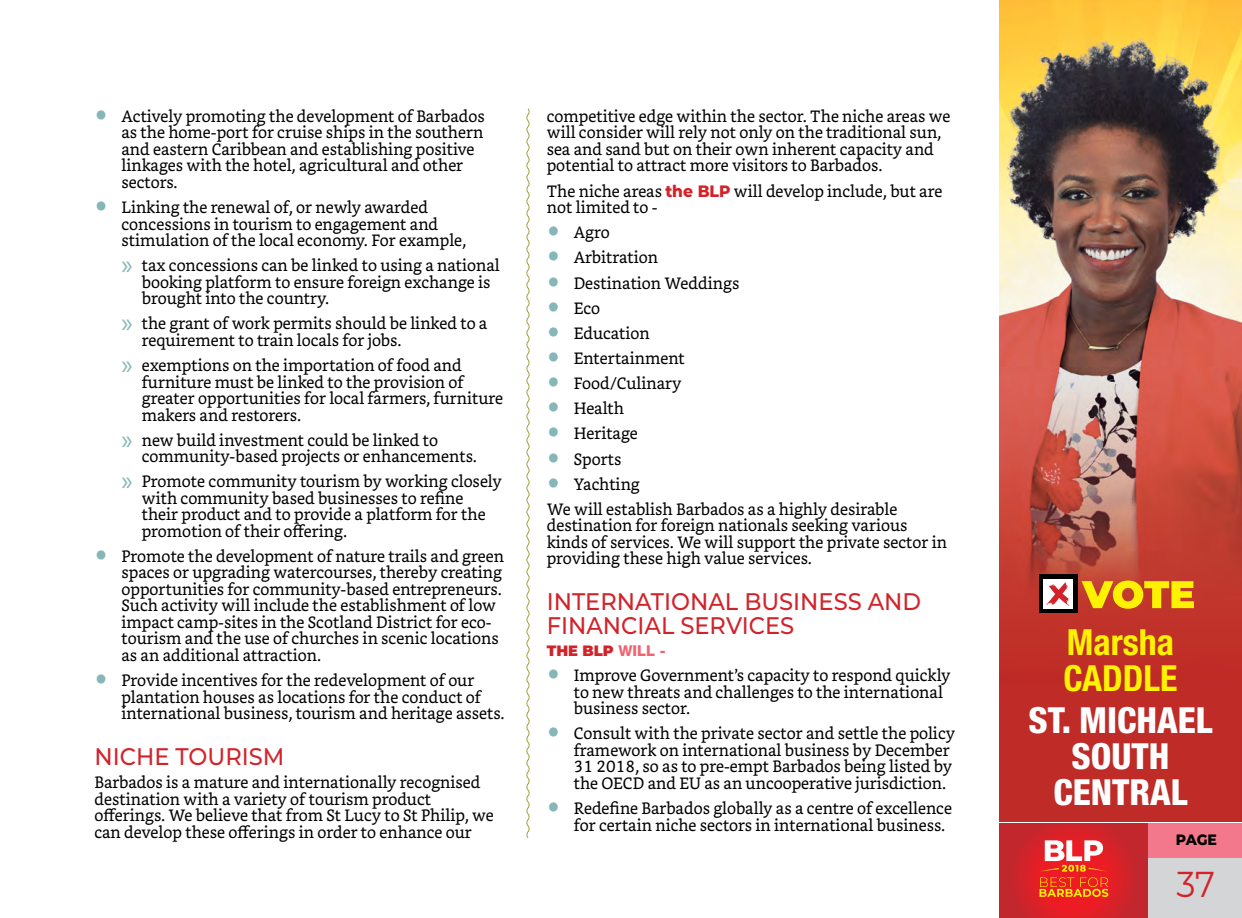
<style>
.page{position:relative;width:1242px;height:918px;background:#fff}
.page>*{position:absolute;margin:0;border:0;box-sizing:border-box;transform-origin:0 0}
.constituency{font:800 condensed 36px/36px "Helvetica Neue LT Std";color:#fff;text-align:center}
.candidate_name{font:700 condensed 36px/36px "Helvetica Neue LT Std";color:#fff200}
.t1{font:36px "Montserrat";color:#d2232a;scale:.94 1}
.BODY_SUBHEAD{font:500 24px/24px "Montserrat";color:#d2232a;scale:.94 1}
.BODY_TEXT{font:16.5px/16.5px "Bookerly";color:#000;scale:.94 1}
.BODY_SUB_SUB{font:900 15px "Montserrat";color:#d2232a}
.t2{font:800 15px "Montserrat";color:#000;scale:.94 1}
.s1{font-family:"Rockwell Std";font-weight:800;font-size:28.5px;color:#85b7b8}
.s2{font-family:"Myriad Pro";font-size:28.5px;color:#85b7b8}
.s3{font-family:"Montserrat";font-weight:800;color:#d2232a}
.s4{font-family:"Helvetica Neue LT Std";font-weight:800;color:#f1636f}
</style>
<div class="page">
<div style="left:1148px;top:824px;width:94px;height:36px;background:#f3788b"></div>
<div style="left:1148px;top:858px;width:94px;height:60px;background:#d4d5d6"></div>
<svg style="left:999px;top:824px;width:149px;height:94px;background:#cf232a"></svg>
<svg style="left:1040px;top:840px;width:68px;height:57px"></svg>
<img style="left:999px;top:0;width:243px;height:821px">
<svg style="left:1082px;top:581px;width:112px;height:28px;background:#e5a612"></svg>
<div style="left:1039px;top:575px;width:38px;height:38px;background:#000"></div>
<div style="left:1043px;top:579px;width:30px;height:30px;background:#fff"></div>
<svg style="left:1046px;top:582px;width:23px;height:24px"></svg>
<svg style="left:526px;top:108px;width:4px;height:730px"></svg>
<p class="BODY_TEXT" style="left:122px;top:108px;width:388px;text-indent:-27px"><span class="s1">•</span> Actively promoting the development of Barbados as the home-port for cruise ships in the southern and eastern Caribbean and establishing positive linkages with the hotel, agricultural and other sectors.</p>
<p class="BODY_TEXT" style="left:122px;top:199px;width:368px;text-indent:-27px"><span class="s1">•</span> Linking the renewal of, or newly awarded concessions in tourism to engagement and stimulation of the local economy. For example,</p>
<p class="BODY_TEXT" style="left:142px;top:257px;width:382px;text-indent:-20px"><span class="s2">»</span> tax concessions can be linked to using a national booking platform to ensure foreign exchange is brought into the country.</p>
<p class="BODY_TEXT" style="left:142px;top:315px;width:369px;text-indent:-20px"><span class="s2">»</span> the grant of work permits should be linked to a requirement to train locals for jobs.</p>
<p class="BODY_TEXT" style="left:142px;top:357px;width:386px;text-indent:-20px"><span class="s2">»</span> exemptions on the importation of food and furniture must be linked to the provision of greater opportunities for local farmers, furniture makers and restorers.</p>
<p class="BODY_TEXT" style="left:142px;top:432px;width:358px;text-indent:-20px"><span class="s2">»</span> new build investment could be linked to community-based projects or enhancements.</p>
<p class="BODY_TEXT" style="left:142px;top:473px;width:385px;text-indent:-20px"><span class="s2">»</span> Promote community tourism by working closely with community based businesses to refine their product and to provide a platform for the promotion of their offering.</p>
<p class="BODY_TEXT" style="left:122px;top:548px;width:409px;text-indent:-27px"><span class="s1">•</span> Promote the development of nature trails and green spaces or upgrading watercourses, thereby creating opportunities for community-based entrepreneurs.<br>Such activity will include the establishment of low impact camp-sites in the Scotland District for eco&shy;tourism and the use of churches in scenic locations as an additional attraction.</p>
<p class="BODY_TEXT" style="left:122px;top:672px;width:409px;text-indent:-27px"><span class="s1">•</span> Provide incentives for the redevelopment of our plantation houses as locations for the conduct of international business, tourism and heritage assets.</p>
<p class="BODY_SUBHEAD" style="left:94px;top:744px;width:204px">NICHE TOURISM</p>
<p class="BODY_TEXT" style="left:94px;top:775px;width:426px">Barbados is a mature and internationally recognised destination with a variety of tourism product offerings. We believe that from St Lucy to St Philip, we can develop these offerings in order to enhance our</p>
<p class="BODY_TEXT" style="left:547px;top:108px;width:431px">competitive edge within the sector. The niche areas we will consider will rely not only on the traditional sun, sea and sand but on their own inherent capacity and potential to attract more visitors to Barbados.</p>
<p class="BODY_TEXT" style="left:547px;top:183px;width:422px">The niche areas <span class="s3">the BLP</span> will develop include, but are not limited to -</p>
<p class="BODY_TEXT" style="left:547px;top:224px;width:69px"><span class="s1">•</span> Agro</p>
<p class="BODY_TEXT" style="left:547px;top:249px;width:120px"><span class="s1">•</span> Arbitration</p>
<p class="BODY_TEXT" style="left:547px;top:275px;width:206px"><span class="s1">•</span> Destination Weddings</p>
<p class="BODY_TEXT" style="left:547px;top:300px;width:58px"><span class="s1">•</span> Eco</p>
<p class="BODY_TEXT" style="left:547px;top:325px;width:111px"><span class="s1">•</span> Education</p>
<p class="BODY_TEXT" style="left:547px;top:350px;width:148px"><span class="s1">•</span> Entertainment</p>
<p class="BODY_TEXT" style="left:547px;top:375px;width:145px"><span class="s1">•</span> Food/Culinary</p>
<p class="BODY_TEXT" style="left:547px;top:400px;width:84px"><span class="s1">•</span> Health</p>
<p class="BODY_TEXT" style="left:547px;top:425px;width:98px"><span class="s1">•</span> Heritage</p>
<p class="BODY_TEXT" style="left:547px;top:451px;width:81px"><span class="s1">•</span> Sports</p>
<p class="BODY_TEXT" style="left:547px;top:476px;width:101px"><span class="s1">•</span> Yachting</p>
<p class="BODY_TEXT" style="left:547px;top:501px;width:427px">We will establish Barbados as a highly desirable destination for foreign nationals seeking various kinds of services. We will support the private sector in providing these high value services.</p>
<p class="BODY_SUBHEAD" style="left:547px;top:589px;width:400px">INTERNATIONAL BUSINESS AND<br>FINANCIAL SERVICES</p>
<p class="BODY_SUB_SUB" style="left:547px;top:640px;width:121px">THE BLP <span class="s4">WILL -</span></p>
<p class="BODY_TEXT" style="left:574px;top:667px;width:402px;text-indent:-27px"><span class="s1">•</span> Improve Government’s capacity to respond quickly to new threats and challenges to the international business sector.</p>
<p class="BODY_TEXT" style="left:574px;top:726px;width:407px;text-indent:-27px"><span class="s1">•</span> Consult with the private sector and settle the policy framework on international business by December 31 2018, so as to pre-empt Barbados being listed by the OECD and EU as an uncooperative jurisdiction.</p>
<p class="BODY_TEXT" style="left:574px;top:800px;width:404px;text-indent:-27px"><span class="s1">•</span> Redefine Barbados globally as a centre of excellence for certain niche sectors in international business.</p>
<p class="candidate_name" style="left:1063px;top:623px;width:116px">Marsha<br>CADDLE</p>
<p class="constituency" style="left:1028px;top:702px;width:186px">ST. MICHAEL<br>SOUTH<br>CENTRAL</p>
<p class="t2" style="left:1176px;top:828px;width:45px">PAGE</p>
<h1 class="t1" style="left:1176px;top:859px;width:43px">37</h1>
</div>
